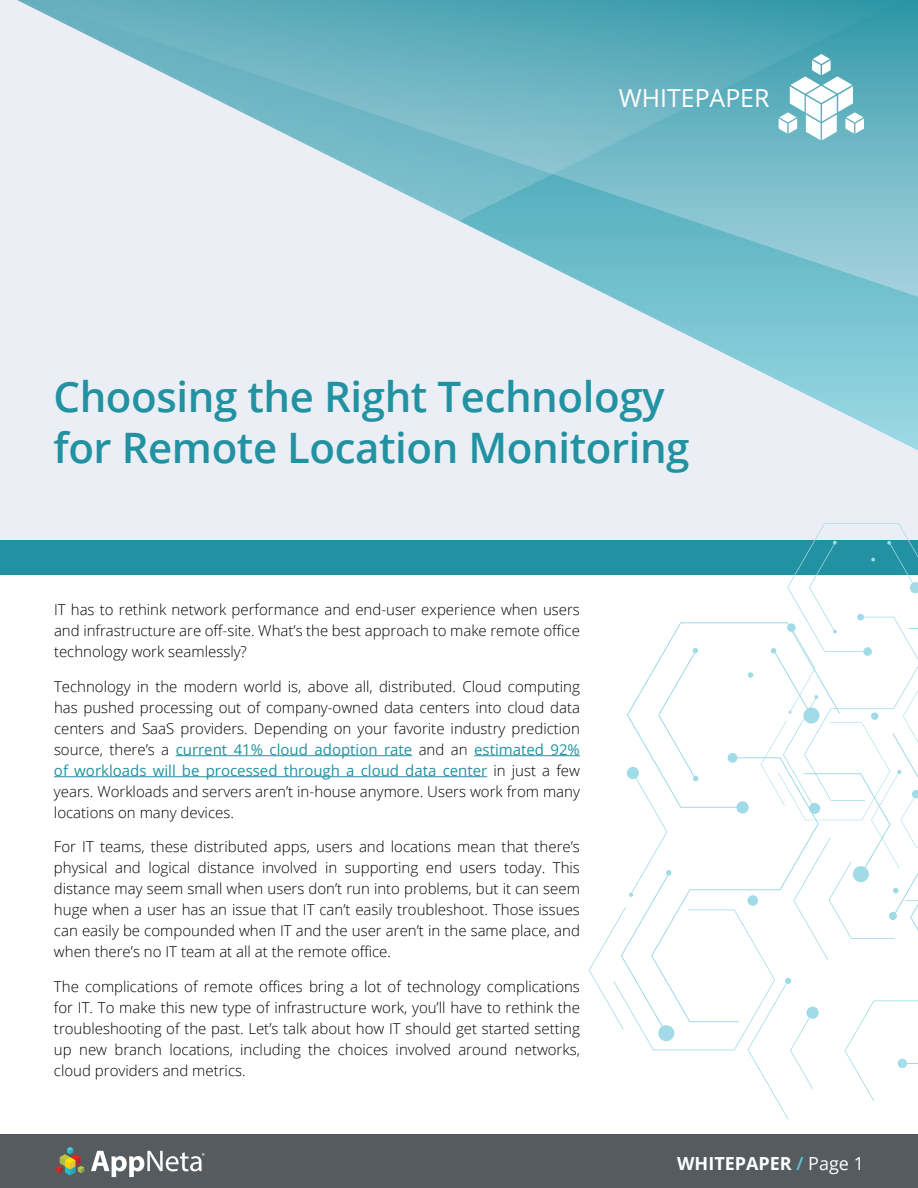
<style>
.page{position:relative;width:918px;height:1188px;background:#fff}
.page>*{position:absolute;margin:0;border:0;box-sizing:border-box;transform-origin:0 0}
.t1{font:600 42px/50.4px "Open Sans";letter-spacing:-.01em;color:#2291a1}
.t2{font:24.9px "Open Sans";color:#fff}
.t3{font:700 18px "Open Sans";color:#fff}
.t4{font:300 15px/21px "Open Sans";color:#000;text-align:justify}
.s1{font-weight:400;color:#2291a1}
.s2{font-weight:600;color:#5bc7d6}
.s3{font-weight:400}
</style>
<div class="page">
<div style="left:0;top:1134px;width:918px;height:54px;background:#565b5f"></div>
<svg style="left:91px;top:1151px;width:114px;height:26px"></svg>
<svg style="left:56px;top:1147px;width:28px;height:28px"></svg>
<div style="left:0;top:0;width:918px;height:569px;background:#ebeff5"></div>
<svg style="left:623px;top:303px;width:295px;height:147px"></svg>
<svg style="left:459px;top:221px;width:459px;height:82px"></svg>
<svg style="left:17px;top:0;width:901px;height:221px"></svg>
<svg style="left:779px;top:54px;width:85px;height:86px;background:#9dced6"></svg>
<div style="left:0;top:541px;width:918px;height:34px;background:#2291a1"></div>
<hr style="left:176px;top:755px;width:236px;height:1px;background:#2291a1">
<hr style="left:474px;top:755px;width:106px;height:1px;background:#2291a1">
<hr style="left:54px;top:776px;width:433px;height:1px;background:#2291a1">
<svg style="left:589px;top:523px;width:329px;height:597px"></svg>
<div style="left:889px;top:912px;width:8px;height:8px;background:#a1dbe8;border-radius:50%"></div>
<h2 class="t2" style="left:619px;top:81px;width:152px">WHITEPAPER</h2>
<h1 class="t1" style="left:54px;top:371px;width:638px">Choosing the Right Technology for Remote Location Monitoring</h1>
<p class="t4" style="left:54px;top:599px;width:527px">IT has to rethink network performance and end-user experience when users and infrastructure are off-site. What’s the best approach to make remote office technology work seamlessly?</p>
<p class="t4" style="left:54px;top:675px;width:527px">Technology in the modern world is, above all, distributed. Cloud computing has pushed processing out of company-owned data centers into cloud data centers and SaaS providers. Depending on your favorite industry prediction source, there’s a <span class="s1">current 41% cloud adoption rate</span> and an <span class="s1">estimated 92% of workloads will be processed through a cloud data center</span> in just a few years. Workloads and servers aren’t in-house anymore. Users work from many locations on many devices.</p>
<p class="t4" style="left:54px;top:836px;width:527px">For IT teams, these distributed apps, users and locations mean that there’s physical and logical distance involved in supporting end users today. This distance may seem small when users don’t run into problems, but it can seem huge when a user has an issue that IT can’t easily troubleshoot. Those issues can easily be compounded when IT and the user aren’t in the same place, and when there’s no IT team at all at the remote office.</p>
<p class="t4" style="left:54px;top:975px;width:527px">The complications of remote offices bring a lot of technology complications for IT. To make this new type of infrastructure work, you’ll have to rethink the troubleshooting of the past. Let’s talk about how IT should get started setting up new branch locations, including the choices involved around networks, cloud providers and metrics.</p>
<p class="t3" style="left:677px;top:1151px;width:188px">WHITEPAPER <span class="s2">/</span> <span class="s3">Page 1</span></p>
</div>
